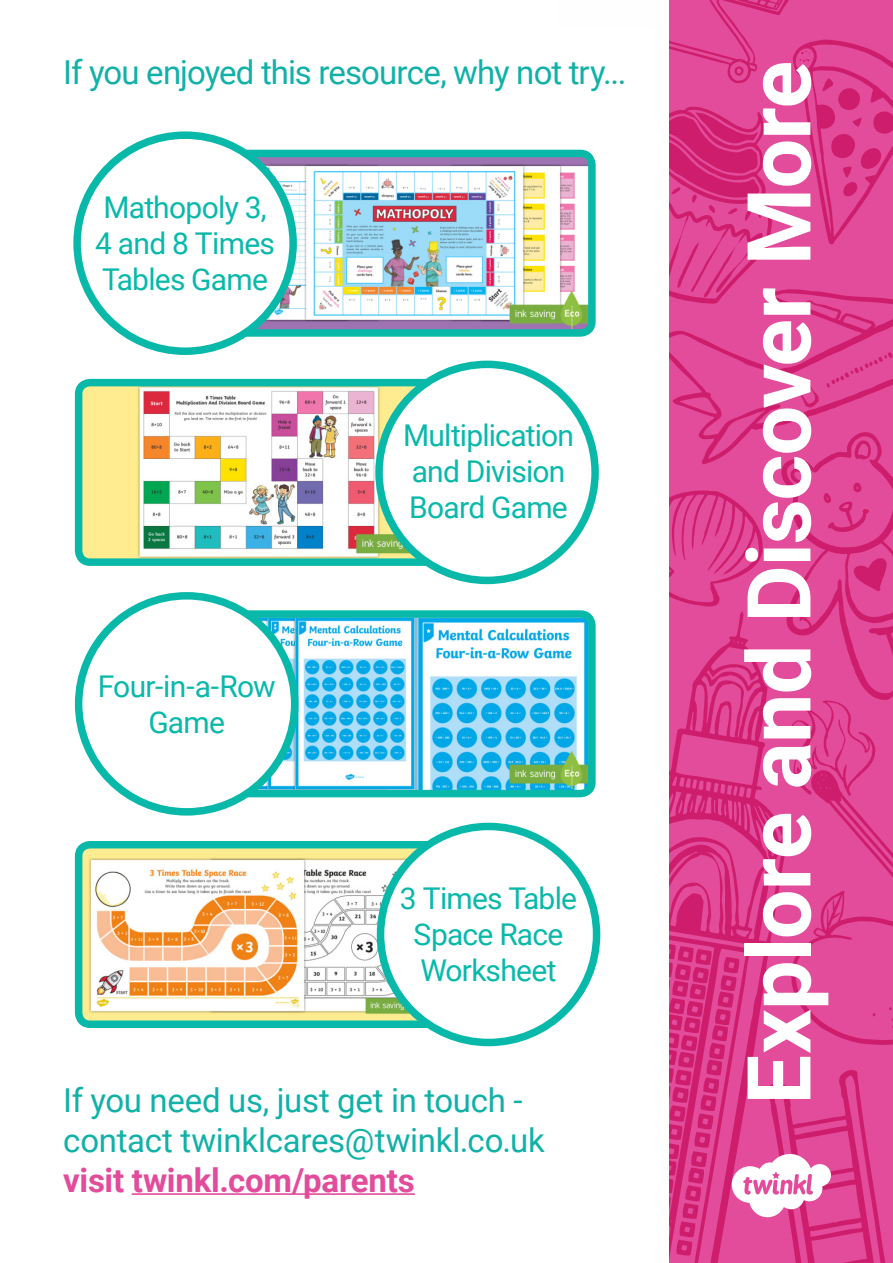
<style>
.page{position:relative;width:893px;height:1263px;background:#fff}
.page>*{position:absolute;margin:0;border:0;box-sizing:border-box;transform-origin:0 0}
.t1{font:700 88.35px "Roboto";letter-spacing:-.01em;color:#fff}
.t2{font:33px/39.6px "Roboto";letter-spacing:-.015em;color:#11b1a7}
.t3{font:700 33px "Roboto";letter-spacing:-.005em;color:#e34b9b}
.Intro_Heading{font:30px/36px "Roboto";letter-spacing:-.025em;color:#08b9aa;text-align:center}
</style>
<div class="page">
<div style="left:670px;top:0;width:223px;height:1263px;background:#e34b9b"></div>
<svg style="left:670px;top:490px;width:93px;height:117px"></svg>
<svg style="left:781px;top:464px;width:112px;height:581px"></svg>
<svg style="left:670px;top:305px;width:223px;height:159px"></svg>
<svg style="left:670px;top:611px;width:118px;height:652px"></svg>
<svg style="left:670px;top:0;width:223px;height:305px"></svg>
<hr style="left:132px;top:1193px;width:283px;height:2px;background:#e34b9b">
<svg style="left:732px;top:1070px;width:154px;height:193px"></svg>
<img style="left:254px;top:619px;width:333px;height:169px">
<div style="left:229px;top:610px;width:367px;height:187px;border:8px solid #08b9aa;border-radius:11px"></div>
<img style="left:252px;top:159px;width:335px;height:169px">
<div style="left:229px;top:150px;width:367px;height:187px;border:8px solid #08b9aa;border-radius:11px"></div>
<img style="left:84px;top:388px;width:336px;height:169px">
<div style="left:75px;top:379px;width:366px;height:187px;border:8px solid #08b9aa;border-radius:11px"></div>
<img style="left:84px;top:850px;width:338px;height:169px">
<div style="left:75px;top:841px;width:366px;height:187px;border:8px solid #08b9aa;border-radius:11px"></div>
<div style="left:379px;top:364px;width:216px;height:216px;background:#fff;border-radius:50%"></div>
<div style="left:375px;top:361px;width:224px;height:223px;border:8px solid #08b9aa;border-radius:50%"></div>
<div style="left:79px;top:596px;width:216px;height:216px;background:#fff;border-radius:50%"></div>
<div style="left:75px;top:592px;width:223px;height:224px;border:8px solid #08b9aa;border-radius:50%"></div>
<div style="left:77px;top:135px;width:216px;height:216px;background:#fff;border-radius:50%"></div>
<div style="left:73px;top:131px;width:224px;height:224px;border:8px solid #08b9aa;border-radius:50%"></div>
<div style="left:381px;top:826px;width:216px;height:216px;background:#fff;border-radius:50%"></div>
<div style="left:377px;top:823px;width:223px;height:223px;border:8px solid #08b9aa;border-radius:50%"></div>
<p class="t2" style="left:63px;top:51px;width:565px">If you enjoyed this resource, why not try...</p>
<p class="Intro_Heading" style="left:95px;top:188px;width:181px;text-align:left">Mathopoly 3,<br>4 and 8 Times<br>Tables Game</p>
<p class="Intro_Heading" style="left:98px;top:667px;width:179px">Four-in-a-Row<br>Game</p>
<p class="Intro_Heading" style="left:403px;top:416px;width:173px;text-align:left">Multiplication and Division<br>Board Game</p>
<p class="Intro_Heading" style="left:400px;top:879px;width:179px">3 Times Table<br>Space Race<br>Worksheet</p>
<p class="t2" style="left:63px;top:1080px;width:483px">If you need us, just get in touch - contact twinklcares@twinkl.co.uk</p>
<p class="t3" style="left:63px;top:1157px;width:353px">visit twinkl.com/parents</p>
<h1 class="t1" style="left:717px;top:1104px;width:1045px;rotate:-90deg">Explore and Discover More</h1>
</div>
